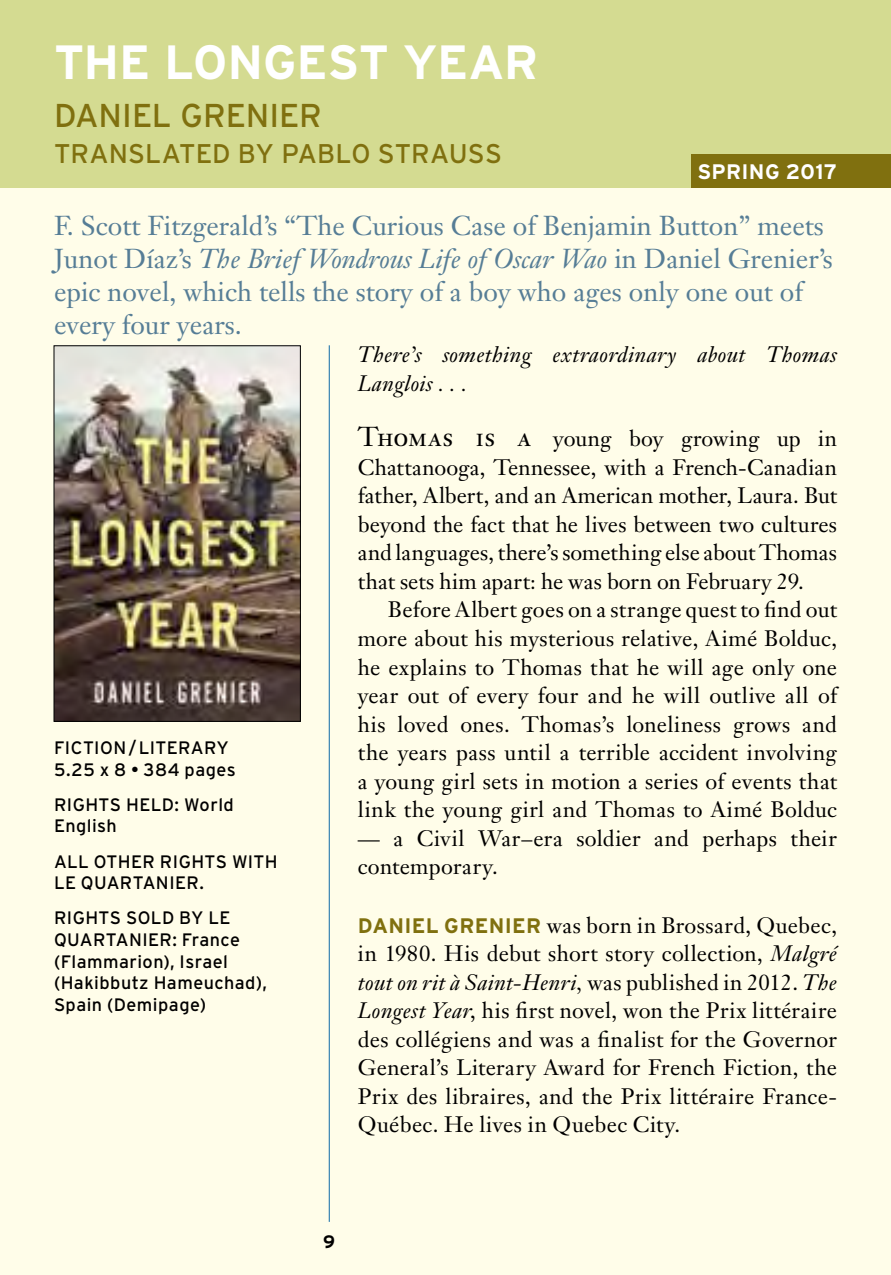
<style>
.page{position:relative;width:891px;height:1275px;background:#fff}
.page>*{position:absolute;margin:0;border:0;box-sizing:border-box;transform-origin:0 0}
.t1{font:700 48px "Interstate";letter-spacing:-.005em;color:#fff}
.t2{font:33px "Interstate";letter-spacing:-.005em;color:#80700f}
.t3{font:27px/33px "Janson Text";color:#567d96}
.t4{font:27px "Interstate";letter-spacing:.005em;color:#80700f}
.t5{font:21.9px/28.5px "Janson Text";letter-spacing:.015em;color:#000;text-align:justify}
.t6{font:italic 21.9px/28.5px "Janson Text";letter-spacing:.02em;color:#000}
.t7{font:700 21px "Interstate";letter-spacing:.015em;color:#fff}
.t8{font:18px/21.6px "Interstate";letter-spacing:.025em;color:#000}
.t9{font:700 18px "Interstate";color:#000}
.s1{font-style:italic}
.s2{font-family:"Janson Text Roman SC";font-size:27px}
.s3{font-family:"Interstate";font-weight:700;font-size:21px;color:#80700f}
</style>
<div class="page">
<div style="left:0;top:0;width:891px;height:1274px;background:#fffde9"></div>
<hr style="left:329px;top:345px;width:1px;height:876px;background:#3682b2">
<div style="left:0;top:0;width:891px;height:187px;background:#d4db91"></div>
<div style="left:691px;top:154px;width:200px;height:33px;background:#80700f"></div>
<img style="left:56px;top:347px;width:243px;height:372px">
<div style="left:54px;top:345px;width:247px;height:376px;border:1px solid #000"></div>
<h1 class="t1" style="left:54px;top:35px;width:486px">THE LONGEST YEAR</h1>
<h2 class="t2" style="left:54px;top:96px;width:270px">DANIEL GRENIER</h2>
<p class="t4" style="left:54px;top:138px;width:449px">TRANSLATED BY PABLO STRAUSS</p>
<p class="t7" style="left:697px;top:160px;width:141px">SPRING 2017</p>
<p class="t3" style="left:54px;top:209px;width:780px">F. Scott Fitzgerald’s “The Curious Case of Benjamin Button” meets Junot Díaz’s <span class="s1">The Brief Wondrous Life of Oscar Wao</span> in Daniel Grenier’s epic novel, which tells the story of a boy who ages only one out of every four years.</p>
<p class="t8" style="left:54px;top:737px;width:183px">FICTION/LITERARY<br>5.25 x 8 • 384 pages</p>
<p class="t8" style="left:54px;top:793px;width:181px">RIGHTS HELD: World<br>English</p>
<p class="t8" style="left:54px;top:850px;width:225px">ALL OTHER RIGHTS WITH<br>LE QUARTANIER.</p>
<p class="t8" style="left:54px;top:907px;width:215px">RIGHTS SOLD BY LE<br>QUARTANIER: France (Flammarion), Israel (Hakibbutz Hameuchad),<br>Spain (Demipage)</p>
<p class="t6" style="left:358px;top:340px;width:481px">There’s something extraordinary about Thomas<br>Langlois . . .</p>
<p class="t5" style="left:358px;top:424px;width:481px"><span class="s2">Thomas is a</span> young boy growing up in Chattanooga, Tennessee, with a French-Canadian father, Albert, and an American mother, Laura. But beyond the fact that he lives between two cultures and languages, there’s something else about Thomas that sets him apart: he was born on February 29.</p>
<p class="t5" style="left:358px;top:595px;width:481px;text-indent:30px">Before Albert goes on a strange quest to find out more about his mysterious relative, Aimé Bolduc, he explains to Thomas that he will age only one year out of every four and he will outlive all of his loved ones. Thomas’s loneliness grows and the years pass until a terrible accident involving a young girl sets in motion a series of events that link the young girl and Thomas to Aimé Bolduc</p>
<p class="t5" style="left:358px;top:823px;width:481px">— a Civil War–era soldier and perhaps their contemporary.</p>
<p class="t5" style="left:358px;top:910px;width:481px"><span class="s3">DANIEL GRENIER</span> was born in Brossard, Quebec, in 1980. His debut short story collection, <span class="s1">Malgré tout on rit à Saint-Henri,</span> was published in 2012. <span class="s1">The Longest Year</span>, his first novel, won the Prix littéraire des collégiens and was a finalist for the Governor General’s Literary Award for French Fiction, the Prix des libraires, and the Prix littéraire France-Québec. He lives in Quebec City.</p>
<p class="t9" style="left:323px;top:1231px;width:13px">9</p>
</div>
